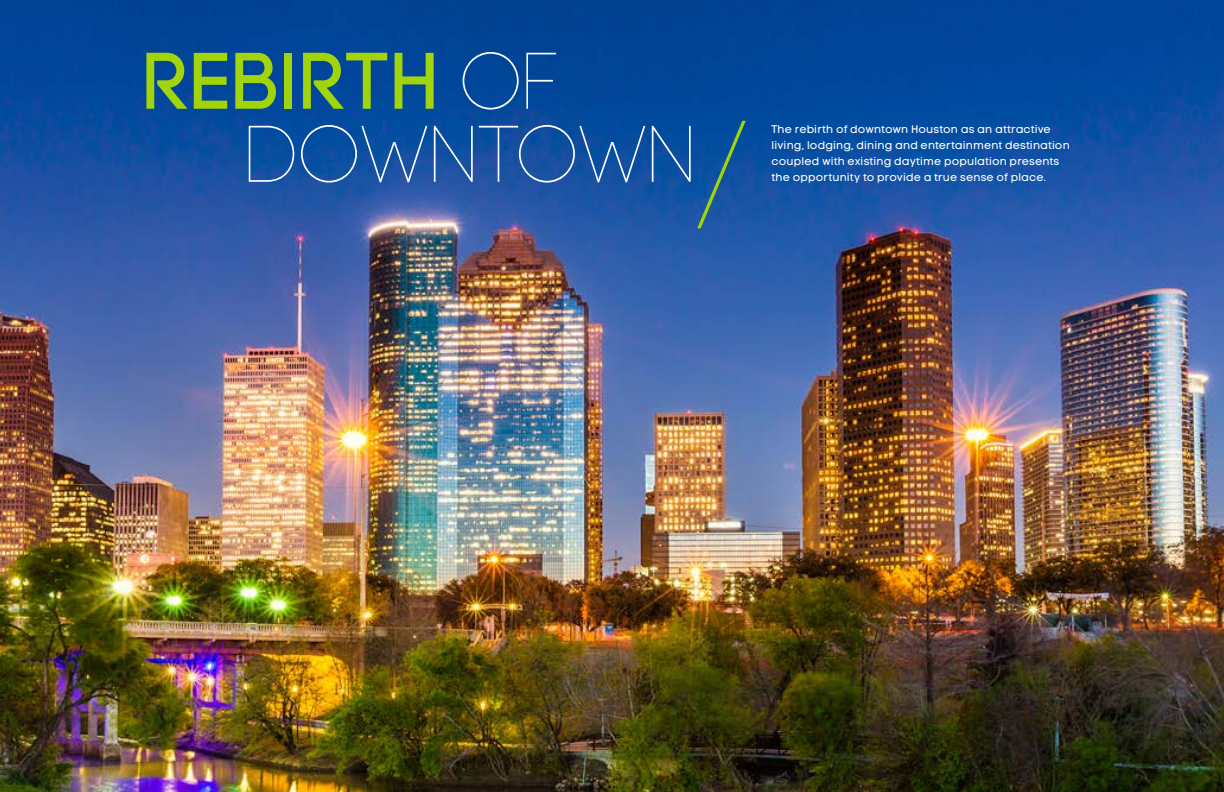
<style>
.page{position:relative;width:1224px;height:792px;background:#fff}
.page>*{position:absolute;margin:0;border:0;box-sizing:border-box;transform-origin:0 0}
.t1{font:80px "Code Pro";letter-spacing:.01em;color:#a2d40a}
.t2{font:80px "Code Pro Light";letter-spacing:-.01em;color:#fff}
.t3{font:11px/16px "Code Pro LC";letter-spacing:.01em;color:#fff}
.s1{font-family:"Brown Std"}
.s2{font-family:"Code Pro Light";color:#fff}
</style>
<div class="page">
<img style="left:0;top:0;width:1224px;height:792px">
<svg style="left:697px;top:121px;width:49px;height:107px"></svg>
<p class="t1" style="left:143px;top:37px;width:417px">REB<span class="s1">I</span>RTH <span class="s2">OF</span></p>
<p class="t2" style="left:244px;top:113px;width:453px">DOWNTOWN</p>
<p class="t3" style="left:772px;top:122px;width:300px">The rebirth of downtown Houston as an attractive living, lodging, dining and entertainment destination coupled with existing daytime population presents the opportunity to provide a true sense of place.</p>
</div>
